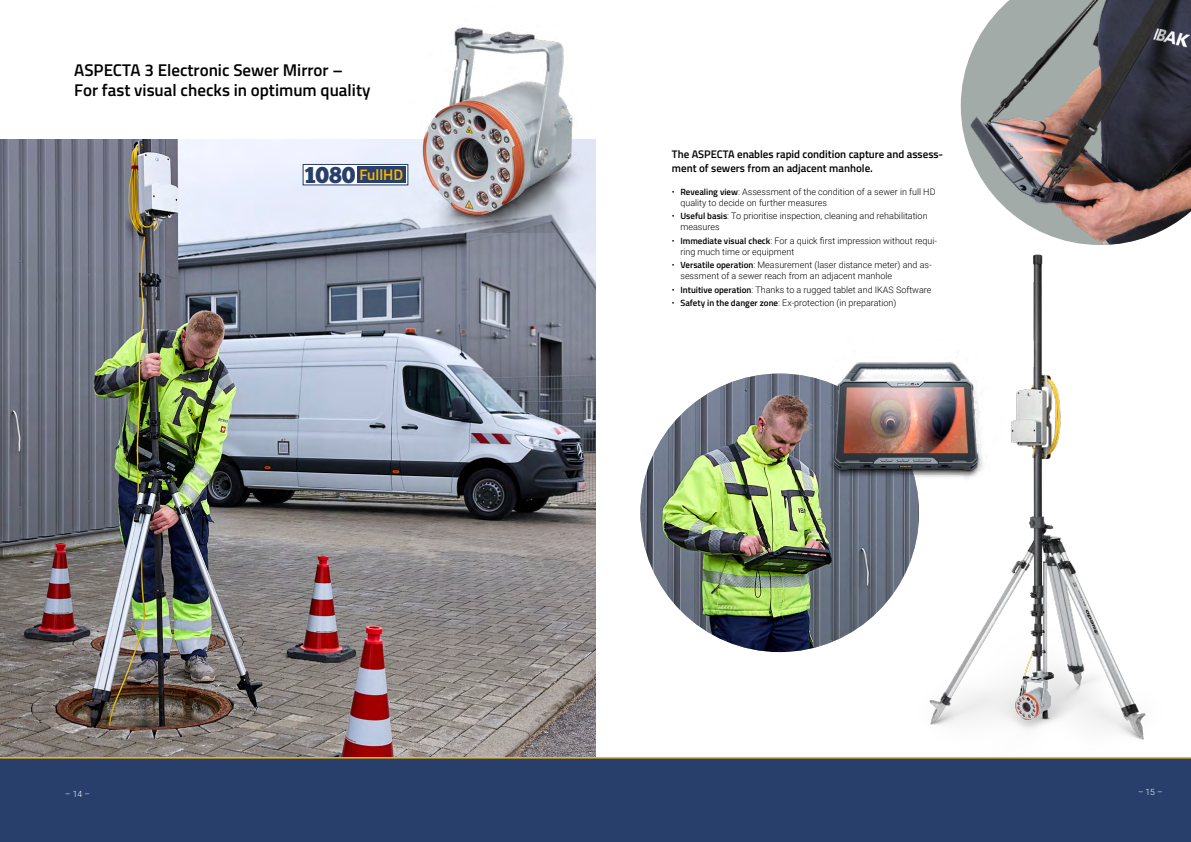
<style>
.page{position:relative;width:1191px;height:842px;background:#fff}
.page>*{position:absolute;margin:0;border:0;box-sizing:border-box;transform-origin:0 0}
.t1{font:600 17px/20px "Titillium Web";color:#000}
.t2{font:600 15.2px "Titillium Web";color:#fbba00}
.t3{font:600 11px/14px "Titillium Web";color:#000}
.t4{font:300 9px/11px "Roboto";color:#000}
.t5{font:300 8.5px "Roboto";color:#fff}
.s1{font-family:"Chunk Five";font-weight:400;font-size:22.8px;color:#283e6b}
.s2{font-family:"Titillium Web";font-weight:600}
</style>
<div class="page">
<img style="left:0;top:139px;width:595px;height:618px">
<img style="left:873px;top:254px;width:273px;height:486px">
<img style="left:960px;top:0;width:231px;height:245px">
<img style="left:640px;top:374px;width:279px;height:278px;border-radius:139px">
<img style="left:391px;top:27px;width:205px;height:206px">
<img style="left:769px;top:316px;width:273px;height:226px">
<div style="left:303px;top:164px;width:105px;height:21px;background:#fff"></div>
<div style="left:303px;top:164px;width:105px;height:21px;border:1px solid #283e6b"></div>
<div style="left:358px;top:166px;width:48px;height:17px;background:#283e6b"></div>
<div style="left:0;top:757px;width:1191px;height:85px;background:#283e6b"></div>
<h1 class="t1" style="left:74px;top:59px;width:298px">ASPECTA 3 Electronic Sewer Mirror –<br>For fast visual checks in optimum quality</h1>
<h2 class="t2" style="left:305px;top:163px;width:100px"><span class="s1">1080</span> FullHD</h2>
<p class="t3" style="left:672px;top:147px;width:273px">The ASPECTA enables rapid condition capture and assess&shy;ment of sewers from an adjacent manhole.</p>
<p class="t4" style="left:680px;top:186px;width:257px;text-indent:-9px">• <span class="s2">Revealing view</span>: Assessment of the condition of a sewer in full HD quality to decide on further measures</p>
<p class="t4" style="left:680px;top:210px;width:249px;text-indent:-9px">• <span class="s2">Useful basis</span>: To prioritise inspection, cleaning and rehabilitation measures</p>
<p class="t4" style="left:680px;top:235px;width:258px;text-indent:-9px">• <span class="s2">Immediate visual check</span>: For a quick first impression without requi&shy;ring much time or equipment</p>
<p class="t4" style="left:680px;top:259px;width:253px;text-indent:-9px">• <span class="s2">Versatile operation</span>: Measurement (laser distance meter) and as&shy;sessment of a sewer reach from an adjacent manhole</p>
<p class="t4" style="left:672px;top:284px;width:261px">• <span class="s2">Intuitive operation</span>: Thanks to a rugged tablet and IKAS Software</p>
<p class="t4" style="left:672px;top:297px;width:226px">• <span class="s2">Safety in the danger zone</span>: Ex-protection (in preparation)</p>
<p class="t5" style="left:65px;top:788px;width:26px">– 14 –</p>
<p class="t5" style="left:1138px;top:786px;width:26px">– 15 –</p>
</div>
